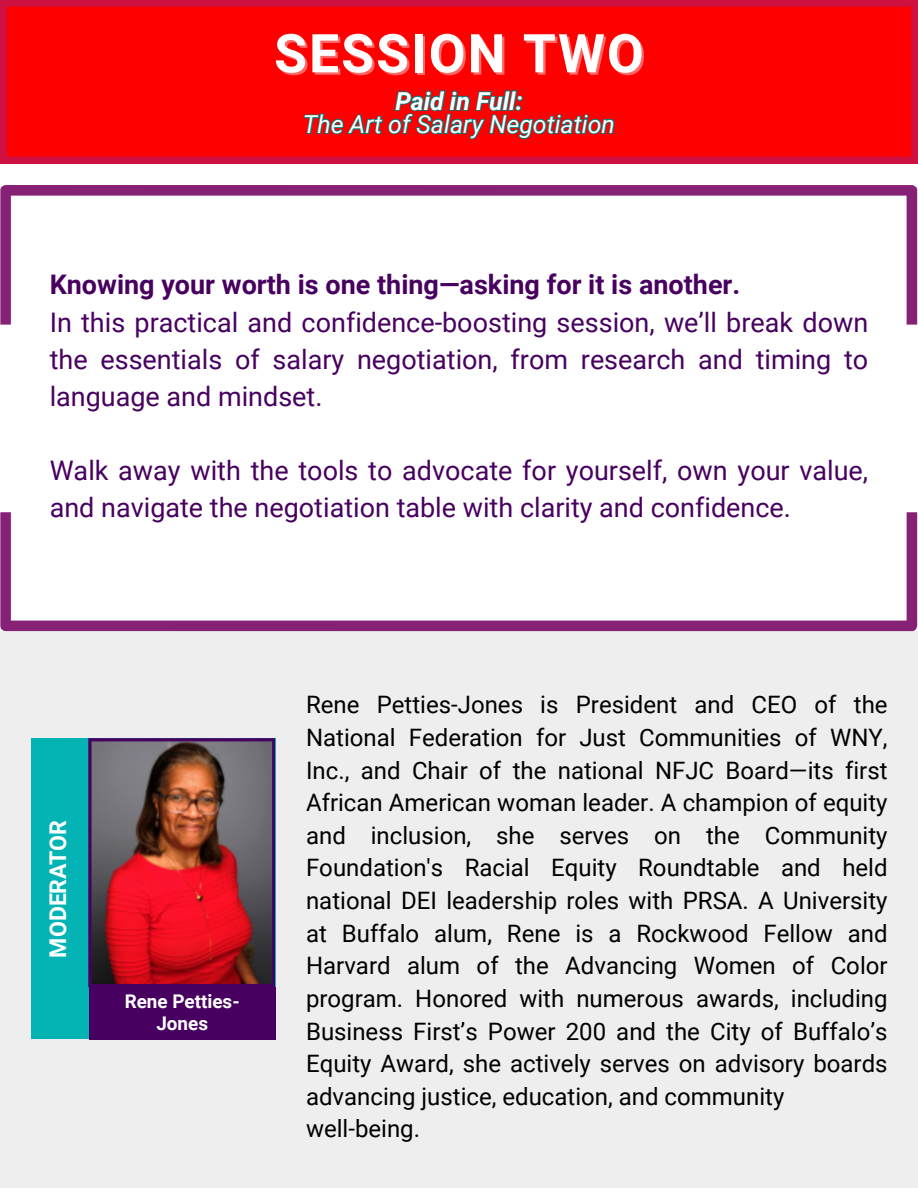
<style>
.page{position:relative;width:918px;height:1188px;background:#fff}
.page>*{position:absolute;margin:0;border:0;box-sizing:border-box;transform-origin:0 0}
.t1{font:700 53.55px "Roboto";letter-spacing:.04em;color:#fff}
.t2{font:27px/37.2px "Roboto";color:#480060}
.t3{font:italic 24.75px/23.2px "Roboto";color:#fff;text-align:center}
.t4{font:24px/32.7px "Roboto";color:#000;text-align:justify}
.t5{font:700 23.1px "Roboto";color:#fff}
.t6{font:700 18.9px/21.3px "Roboto";color:#fff;text-align:center}
.s1{font-weight:700}
</style>
<div class="page">
<svg style="left:0;top:185px;width:918px;height:140px"></svg>
<svg style="left:0;top:512px;width:917px;height:119px"></svg>
<div style="left:0;top:631px;width:918px;height:557px;background:#eee"></div>
<svg style="left:0;top:0;width:918px;height:163px;background:#f90107"></svg>
<svg style="left:303px;top:39px;width:313px;height:156px;background:#df2f37"></svg>
<div style="left:31px;top:738px;width:244px;height:301px;background:#04b4b4"></div>
<svg style="left:88px;top:738px;width:187px;height:249px;background:#913a42"></svg>
<div style="left:89px;top:987px;width:186px;height:52px;background:#480060"></div>
<h2 class="t1" style="left:274px;top:23px;width:371px">SESSION TWO</h2>
<p class="t3" style="left:303px;top:90px;width:313px"><span class="s1">Paid in Full:<br></span>The Art of Salary Negotiation</p>
<h2 class="t2" style="left:50px;top:267px;width:820px"><span class="s1">Knowing your worth is one thing—asking for it is another.<br></span>In this practical and confidence-boosting session, we’ll break down the essentials of salary negotiation, from research and timing to language and mindset.</h2>
<h2 class="t2" style="left:50px;top:452px;width:820px">Walk away with the tools to advocate for yourself, own your value, and navigate the negotiation table with clarity and confidence.</h2>
<h3 class="t5" style="left:45px;top:958px;width:139px;rotate:-90deg">MODERATOR</h3>
<p class="t6" style="left:125px;top:991px;width:116px">Rene Petties-<br>Jones</p>
<p class="t4" style="left:306px;top:689px;width:583px">Rene Petties-Jones is President and CEO of the National Federation for Just Communities of WNY, Inc., and Chair of the national NFJC Board—its first African American woman leader. A champion of equity and inclusion, she serves on the Community Foundation's Racial Equity Roundtable and held national DEI leadership roles with PRSA. A University at Buffalo alum, Rene is a Rockwood Fellow and Harvard alum of the Advancing Women of Color program. Honored with numerous awards, including Business First’s Power 200 and the City of Buffalo’s Equity Award, she actively serves on advisory boards advancing justice, education, and community</p>
<p class="t4" style="left:306px;top:1113px;width:116px">well-being.</p>
</div>
